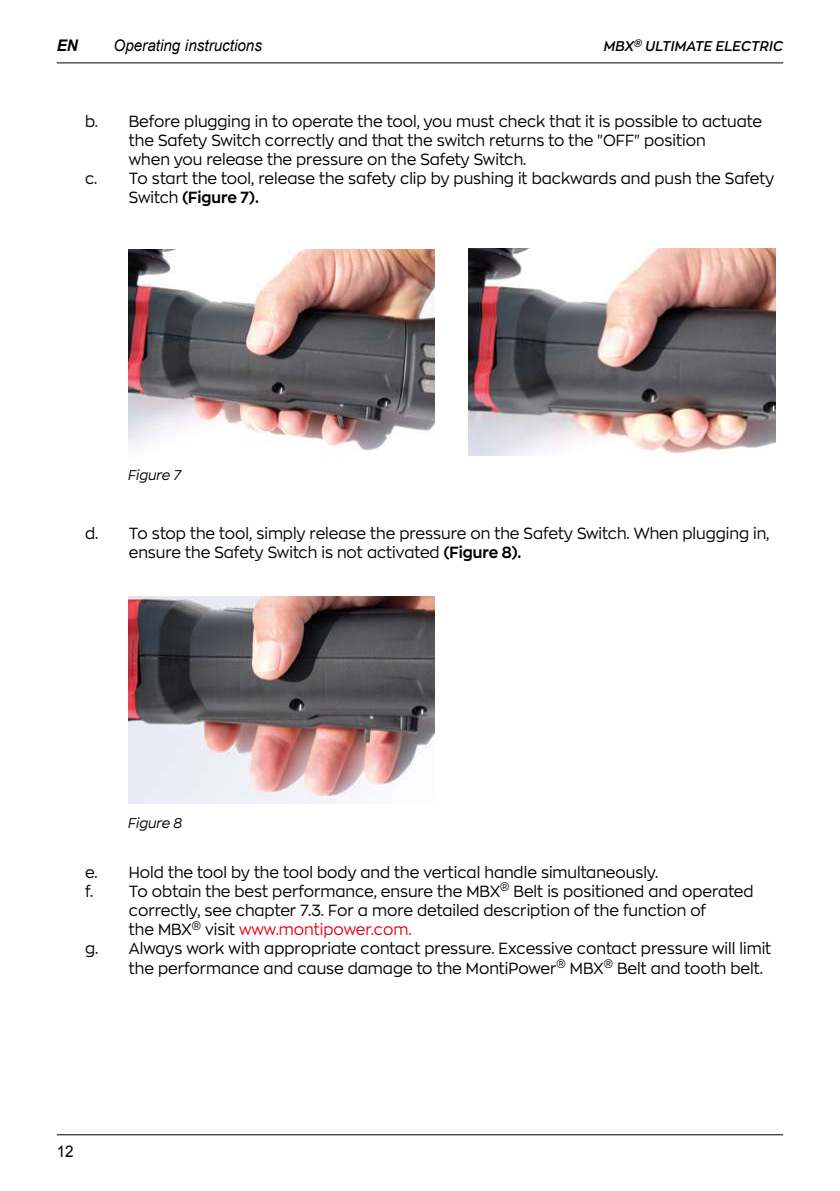
<style>
.page{position:relative;width:840px;height:1191px;background:#fff}
.page>*{position:absolute;margin:0;border:0;box-sizing:border-box;transform-origin:0 0}
.t1{font:16px/19.2px "Zona Pro";color:#000;scale:.95 1}
.t2{font:16px "Zona Pro";color:#e30613;scale:.95 1}
.t3{font:italic 16px "Arial";color:#000;scale:.95 1}
.t4{font:700 16px "Zona Pro";color:#000;scale:.95 1}
.t5{font:italic 700 16px "Arial";color:#000;scale:.95 1}
.t6{font:16px "Arial";color:#000;scale:.95 1}
.t7{font:italic 600 14px "Zona Pro";letter-spacing:.015em;color:#000;scale:.95 1}
.t8{font:italic 14px "Zona Pro";color:#000;scale:.95 1}
.s1{font-weight:400}
.s2{font-weight:700}
.s3{color:#000}
</style>
<div class="page">
<img style="left:468px;top:249px;width:306px;height:207px">
<img style="left:128px;top:597px;width:306px;height:206px">
<img style="left:128px;top:250px;width:306px;height:201px">
<hr style="left:57px;top:62px;width:725px;height:1px;background:#000">
<hr style="left:57px;top:1134px;width:725px;height:1px;background:#000">
<p class="t5" style="left:57px;top:35px;width:24px">EN</p>
<p class="t3" style="left:113px;top:35px;width:158px">Operating instructions</p>
<p class="t7" style="left:603px;top:37px;width:190px">MBX<sup>®</sup> ULTIMATE ELECTRIC</p>
<p class="t1" style="left:85px;top:111px;width:713px">b. Before plugging in to operate the tool, you must check that it is possible to actuate</p>
<p class="t1" style="left:129px;top:130px;width:608px">the Safety Switch correctly and that the switch returns to the "OFF" position</p>
<p class="t1" style="left:129px;top:149px;width:420px">when you release the pressure on the Safety Switch.</p>
<p class="t1" style="left:85px;top:168px;width:726px">c. To start the tool, release the safety clip by pushing it backwards and push the Safety</p>
<p class="t4" style="left:129px;top:187px;width:138px"><span class="s1">Switch</span> (Figure 7).</p>
<p class="t8" style="left:128px;top:465px;width:57px">Figure 7</p>
<p class="t1" style="left:129px;top:523px;width:675px;text-indent:-44px">d. To stop the tool, simply release the pressure on the Safety Switch. When plugging in, ensure the Safety Switch is not activated <span class="s2">(Figure 8).</span></p>
<p class="t8" style="left:128px;top:813px;width:58px">Figure 8</p>
<p class="t1" style="left:85px;top:861px;width:604px">e. Hold the tool by the tool body and the vertical handle simultaneously.</p>
<p class="t1" style="left:85px;top:881px;width:704px">f. To obtain the best performance, ensure the MBX<sup>®</sup> Belt is positioned and operated</p>
<p class="t1" style="left:129px;top:900px;width:609px">correctly, see chapter 7.3. For a more detailed description of the function of</p>
<p class="t2" style="left:129px;top:919px;width:299px"><span class="s3">the MBX</span><sup>®</sup> <span class="s3">visit</span> www.montipower.com.</p>
<p class="t1" style="left:85px;top:938px;width:723px">g. Always work with appropriate contact pressure. Excessive contact pressure will limit</p>
<p class="t1" style="left:129px;top:957px;width:668px">the performance and cause damage to the MontiPower<sup>®</sup> MBX<sup>®</sup> Belt and tooth belt.</p>
<p class="t6" style="left:57px;top:1141px;width:19px">12</p>
</div>
